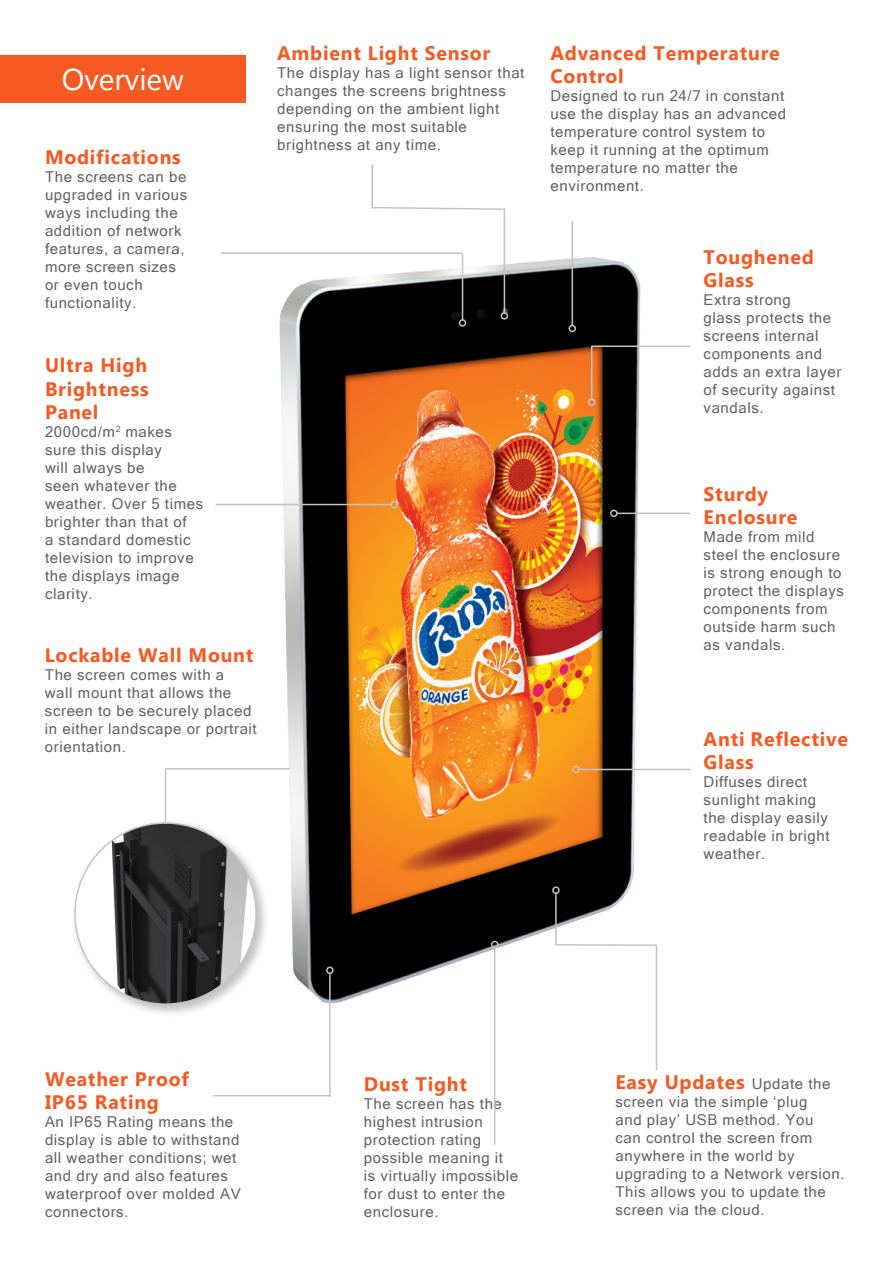
<style>
.page{position:relative;width:893px;height:1263px;background:#fff}
.page>*{position:absolute;margin:0;border:0;box-sizing:border-box;transform-origin:0 0}
.t1{font:30px "Microsoft New Tai Lue";color:#fff}
.t2{font:700 19.5px/23.4px "Microsoft Tai Le";letter-spacing:.04em;color:#f65922}
.t3{font:15px/18px "Microsoft Sans Serif";letter-spacing:.04em;color:#636366}
.s1{font-family:"Microsoft Sans Serif";font-weight:400;font-size:15px;color:#636366}
</style>
<div class="page">
<img style="left:248px;top:257px;width:397px;height:772px">
<div style="left:0;top:55px;width:246px;height:48px;background:#f65922"></div>
<svg style="left:371px;top:164px;width:135px;height:150px"></svg>
<div style="left:501px;top:312px;width:7px;height:8px;border:2px solid #c5c3c4;border-radius:50%"></div>
<hr style="left:462px;top:254px;width:1px;height:66px;background:#c5c3c4">
<div style="left:459px;top:319px;width:7px;height:8px;border:2px solid #c5c3c4;border-radius:50%"></div>
<hr style="left:591px;top:346px;width:1px;height:53px;background:#c5c3c4">
<div style="left:588px;top:398px;width:7px;height:8px;border:2px solid #c5c3c4;border-radius:50%"></div>
<hr style="left:221px;top:252px;width:242px;height:2px;background:#c5c3c4">
<hr style="left:656px;top:946px;width:1px;height:124px;background:#c5c3c4">
<hr style="left:592px;top:345px;width:98px;height:2px;background:#c5c3c4">
<svg style="left:554px;top:892px;width:104px;height:55px"></svg>
<div style="left:552px;top:886px;width:8px;height:8px;border:2px solid #c5c3c4;border-radius:50%"></div>
<hr style="left:579px;top:769px;width:110px;height:1px;background:#c5c3c4">
<div style="left:572px;top:766px;width:8px;height:7px;border:2px solid #c5c3c4;border-radius:50%"></div>
<hr style="left:617px;top:513px;width:72px;height:1px;background:#c5c3c4">
<div style="left:610px;top:510px;width:8px;height:7px;border:2px solid #c5c3c4;border-radius:50%"></div>
<hr style="left:571px;top:221px;width:2px;height:104px;background:#c5c3c4">
<div style="left:568px;top:325px;width:8px;height:7px;border:2px solid #c5c3c4;border-radius:50%"></div>
<hr style="left:494px;top:947px;width:1px;height:197px;background:#c5c3c4">
<div style="left:491px;top:941px;width:7px;height:7px;border:2px solid #c5c3c4;border-radius:50%"></div>
<hr style="left:166px;top:768px;width:124px;height:1px;background:#c5c3c4">
<div style="left:70px;top:818px;width:199px;height:199px;background:#231f20;opacity:.28"></div>
<img style="left:75px;top:823px;width:181px;height:181px;border-radius:91px">
<hr style="left:165px;top:768px;width:1px;height:55px;background:#c5c3c4">
<hr style="left:213px;top:1095px;width:117px;height:1px;background:#c5c3c4">
<hr style="left:329px;top:973px;width:2px;height:123px;background:#c5c3c4">
<div style="left:326px;top:966px;width:8px;height:8px;border:2px solid #c5c3c4;border-radius:50%"></div>
<hr style="left:216px;top:504px;width:175px;height:1px;background:#c5c3c4">
<div style="left:390px;top:501px;width:8px;height:7px;border:2px solid #c5c3c4;border-radius:50%"></div>
<p class="t1" style="left:62px;top:63px;width:124px">Overview</p>
<p class="t2" style="left:45px;top:147px;width:137px">Modifications</p>
<p class="t3" style="left:45px;top:168px;width:144px">The screens can be upgraded in various ways including the addition of network features, a camera, more screen sizes or even touch functionality.</p>
<p class="t2" style="left:45px;top:355px;width:105px;text-align:justify">Ultra High Brightness Panel</p>
<p class="t3" style="left:45px;top:423px;width:160px">2000cd/m<sup>2</sup> makes sure this display<br>will always be<br>seen whatever the weather. Over 5 times brighter than that of<br>a standard domestic television to improve the displays image clarity.</p>
<p class="t2" style="left:45px;top:645px;width:210px">Lockable Wall Mount</p>
<p class="t3" style="left:45px;top:665px;width:213px">The screen comes with a<br>wall mount that allows the screen to be securely placed in either landscape or portrait orientation.</p>
<p class="t2" style="left:277px;top:42px;width:215px">Ambient Light Sensor</p>
<p class="t3" style="left:277px;top:63px;width:249px">The display has a light sensor that changes the screens brightness depending on the ambient light ensuring the most suitable brightness at any time.</p>
<p class="t2" style="left:550px;top:42px;width:231px">Advanced Temperature<br>Control</p>
<p class="t3" style="left:550px;top:86px;width:237px">Designed to run 24/7 in constant use the display has an advanced temperature control system to keep it running at the optimum temperature no matter the environment.</p>
<p class="t2" style="left:704px;top:246px;width:112px">Toughened<br>Glass</p>
<p class="t3" style="left:704px;top:290px;width:139px">Extra strong<br>glass protects the screens internal components and adds an extra layer of security against vandals.</p>
<p class="t2" style="left:704px;top:483px;width:95px">Sturdy<br>Enclosure</p>
<p class="t3" style="left:704px;top:528px;width:142px">Made from mild steel the enclosure is strong enough to protect the displays components from outside harm such as vandals.</p>
<p class="t2" style="left:704px;top:728px;width:146px">Anti Reflective<br>Glass</p>
<p class="t3" style="left:704px;top:773px;width:127px">Diffuses direct sunlight making the display easily readable in bright weather.</p>
<p class="t2" style="left:45px;top:1068px;width:146px">Weather Proof</p>
<p class="t2" style="left:45px;top:1092px;width:115px">IP65 Rating</p>
<p class="t3" style="left:45px;top:1112px;width:197px">An IP65 Rating means the display is able to withstand all weather conditions; wet and dry and also features waterproof over molded AV connectors.</p>
<p class="t2" style="left:364px;top:1074px;width:105px">Dust Tight</p>
<p class="t3" style="left:364px;top:1095px;width:156px">The screen has the highest intrusion protection rating possible meaning it is virtually impossible for dust to enter the enclosure.</p>
<p class="t2" style="left:615px;top:1072px;width:216px">Easy Updates <span class="s1">Update the</span></p>
<p class="t3" style="left:615px;top:1092px;width:231px">screen via the simple ‘plug<br>and play’ USB method. You<br>can control the screen from anywhere in the world by upgrading to a Network version.<br>This allows you to update the screen via the cloud.</p>
</div>
